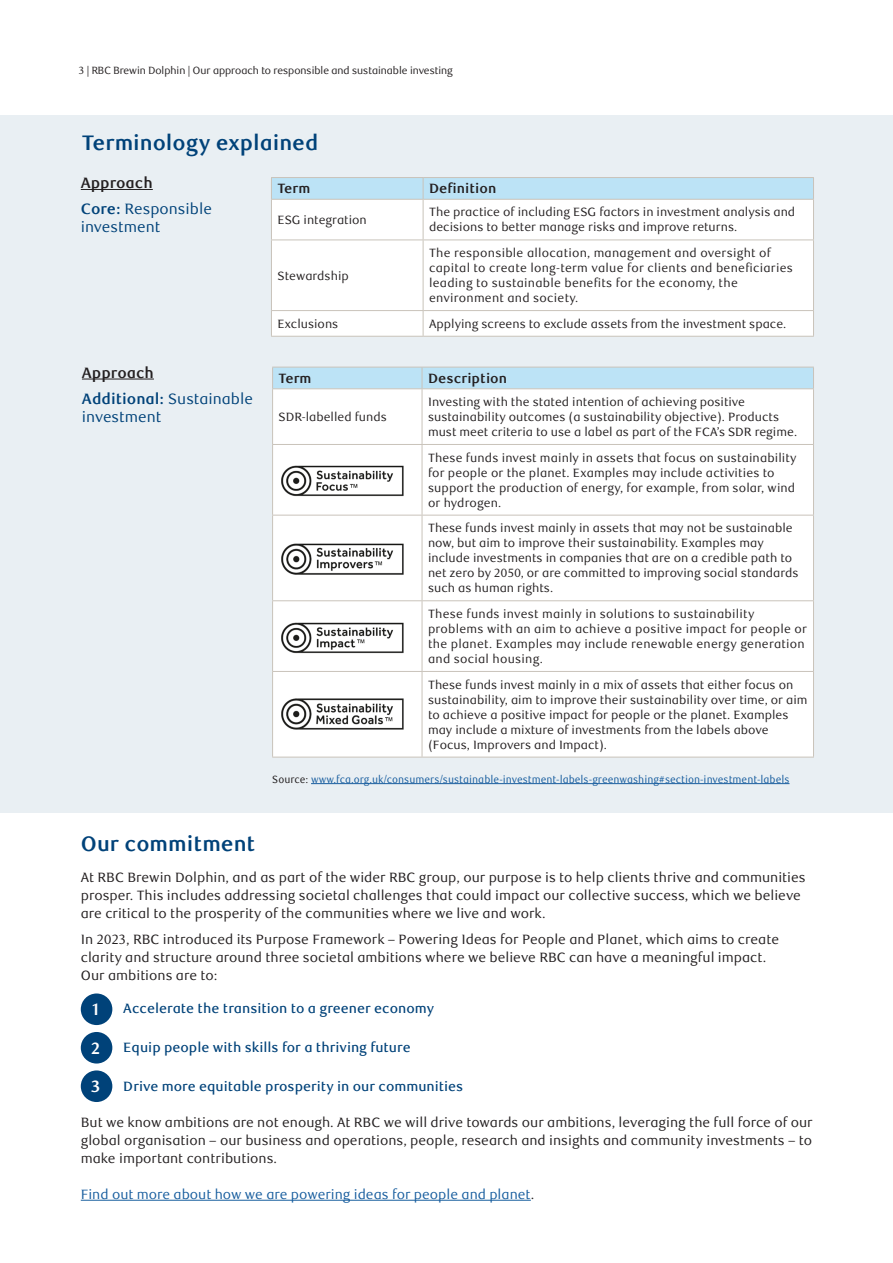
<style>
.page{position:relative;width:893px;height:1263px;background:#fff}
.page>*{position:absolute;margin:0;border:0;box-sizing:border-box;transform-origin:0 0}
.Brochure_Subtitle_Level_1{font:700 21px "RBC Text";color:#004279}
.Brochure_Subtitle_Level_2{font:700 16.5px "RBC Text Tabular";color:#fff}
.Brochure_Body_Copy{font:15px/18px "RBC Text";color:#004279}
.Brochure_Body_Copy-2{font:700 15px "RBC Text";color:#231f20}
.Brochure_Body_Copy-3{font:13.5px/18px "RBC Text";color:#231f20}
.Brochure_Bullet_Level_1{font:500 13.5px "RBC Text";color:#004279}
.Brochure_Body_Copy-4{font:13.5px "RBC Text";color:#175d9e}
.Table_Title{font:700 13.5px "RBC Text";color:#231f20}
.Table_Cell_Text{font:12px/15px "RBC Text";color:#231f20}
.Table_Cell_Text-2{font:12px/15px "RBC Text";letter-spacing:.02em;color:#231f20}
.Brochure_legal_text{font:10.5px "RBC Text Cond";color:#175d9e}
.t1{font:10.5px "RBC Display";color:#231f20}
.s1{font-weight:700}
.s2{color:#231f20}
</style>
<div class="page">
<div style="left:0;top:115px;width:893px;height:697px;background:#e9eff3"></div>
<div style="left:272px;top:200px;width:541px;height:136px;background:#fff"></div>
<hr style="left:271px;top:200px;width:1px;height:40px;background:#c9c3ba">
<hr style="left:423px;top:200px;width:1px;height:40px;background:#c9c3ba">
<hr style="left:813px;top:200px;width:1px;height:40px;background:#c9c3ba">
<hr style="left:271px;top:240px;width:152px;height:1px;background:#c9c3ba">
<hr style="left:271px;top:240px;width:1px;height:70px;background:#c9c3ba">
<hr style="left:423px;top:240px;width:391px;height:1px;background:#c9c3ba">
<hr style="left:423px;top:240px;width:1px;height:70px;background:#c9c3ba">
<hr style="left:813px;top:240px;width:1px;height:70px;background:#c9c3ba">
<hr style="left:271px;top:310px;width:152px;height:1px;background:#c9c3ba">
<svg style="left:271px;top:311px;width:1px;height:25px"></svg>
<hr style="left:423px;top:310px;width:391px;height:1px;background:#c9c3ba">
<svg style="left:423px;top:311px;width:1px;height:25px"></svg>
<svg style="left:813px;top:311px;width:1px;height:25px"></svg>
<hr style="left:271px;top:336px;width:152px;height:1px;background:#c9c3ba">
<hr style="left:423px;top:336px;width:391px;height:1px;background:#c9c3ba">
<hr style="left:271px;top:177px;width:152px;height:1px;background:#c9c3ba">
<hr style="left:423px;top:177px;width:391px;height:1px;background:#c9c3ba">
<div style="left:271px;top:178px;width:543px;height:21px;background:#bce3f6"></div>
<hr style="left:271px;top:199px;width:152px;height:1px;background:#c9c3ba">
<hr style="left:423px;top:199px;width:391px;height:1px;background:#c9c3ba">
<hr style="left:81px;top:189px;width:72px;height:1px;background:#231f20">
<div style="left:273px;top:389px;width:540px;height:368px;background:#fff"></div>
<hr style="left:272px;top:389px;width:1px;height:55px;background:#c9c3ba">
<hr style="left:422px;top:389px;width:1px;height:55px;background:#c9c3ba">
<hr style="left:813px;top:389px;width:1px;height:55px;background:#c9c3ba">
<hr style="left:272px;top:444px;width:150px;height:1px;background:#c9c3ba">
<hr style="left:272px;top:445px;width:1px;height:70px;background:#c9c3ba">
<hr style="left:422px;top:444px;width:392px;height:1px;background:#c9c3ba">
<hr style="left:422px;top:445px;width:1px;height:70px;background:#c9c3ba">
<hr style="left:813px;top:445px;width:1px;height:70px;background:#c9c3ba">
<hr style="left:272px;top:515px;width:150px;height:1px;background:#c9c3ba">
<hr style="left:272px;top:515px;width:1px;height:85px;background:#c9c3ba">
<hr style="left:422px;top:515px;width:392px;height:1px;background:#c9c3ba">
<hr style="left:422px;top:515px;width:1px;height:85px;background:#c9c3ba">
<hr style="left:813px;top:515px;width:1px;height:85px;background:#c9c3ba">
<hr style="left:272px;top:600px;width:150px;height:1px;background:#c9c3ba">
<hr style="left:272px;top:601px;width:1px;height:70px;background:#c9c3ba">
<hr style="left:422px;top:600px;width:392px;height:1px;background:#c9c3ba">
<hr style="left:422px;top:601px;width:1px;height:70px;background:#c9c3ba">
<hr style="left:813px;top:601px;width:1px;height:70px;background:#c9c3ba">
<hr style="left:272px;top:671px;width:150px;height:1px;background:#c9c3ba">
<hr style="left:272px;top:672px;width:1px;height:85px;background:#c9c3ba">
<hr style="left:422px;top:671px;width:392px;height:1px;background:#c9c3ba">
<hr style="left:422px;top:672px;width:1px;height:85px;background:#c9c3ba">
<hr style="left:813px;top:672px;width:1px;height:85px;background:#c9c3ba">
<hr style="left:272px;top:757px;width:150px;height:1px;background:#c9c3ba">
<hr style="left:422px;top:757px;width:392px;height:1px;background:#c9c3ba">
<div style="left:272px;top:367px;width:542px;height:21px;background:#bce3f6"></div>
<hr style="left:272px;top:388px;width:150px;height:1px;background:#c9c3ba">
<hr style="left:422px;top:388px;width:392px;height:1px;background:#c9c3ba">
<hr style="left:82px;top:379px;width:72px;height:1px;background:#231f20">
<img style="left:281px;top:463px;width:124px;height:35px">
<img style="left:281px;top:620px;width:124px;height:35px">
<img style="left:281px;top:542px;width:124px;height:34px">
<img style="left:281px;top:696px;width:124px;height:35px">
<hr style="left:81px;top:1200px;width:450px;height:1px;background:#175d9e">
<hr style="left:311px;top:783px;width:478px;height:1px;background:#175d9e">
<div style="left:81px;top:993px;width:31px;height:32px;background:#004279;border-radius:50%"></div>
<div style="left:81px;top:1032px;width:31px;height:31px;background:#004279;border-radius:50%"></div>
<div style="left:81px;top:1070px;width:31px;height:32px;background:#004279;border-radius:50%"></div>
<p class="t1" style="left:79px;top:64px;width:375px">3 | RBC Brewin Dolphin | Our approach to responsible and sustainable investing</p>
<p class="Brochure_Subtitle_Level_1" style="left:82px;top:130px;width:238px">Terminology explained</p>
<p class="Table_Title" style="left:277px;top:181px;width:34px">Term</p>
<p class="Table_Title" style="left:429px;top:181px;width:69px">Definition</p>
<p class="Table_Cell_Text" style="left:277px;top:213px;width:91px">ESG integration</p>
<p class="Table_Cell_Text" style="left:429px;top:205px;width:368px">The practice of including ESG factors in investment analysis and decisions to better manage risks and improve returns.</p>
<p class="Table_Cell_Text" style="left:277px;top:268px;width:73px">Stewardship</p>
<p class="Brochure_Body_Copy-2" style="left:81px;top:174px;width:74px">Approach</p>
<p class="Brochure_Body_Copy" style="left:81px;top:201px;width:133px"><span class="s1">Core:</span> Responsible investment</p>
<p class="Table_Cell_Text-2" style="left:429px;top:246px;width:365px">The responsible allocation, management and oversight of capital to create long-term value for clients and beneficiaries leading to sustainable benefits for the economy, the environment and society.</p>
<p class="Brochure_Body_Copy-2" style="left:82px;top:363px;width:74px">Approach</p>
<p class="Brochure_Body_Copy" style="left:82px;top:390px;width:173px"><span class="s1">Additional:</span> Sustainable investment</p>
<p class="Table_Cell_Text" style="left:277px;top:316px;width:62px">Exclusions</p>
<p class="Table_Cell_Text" style="left:429px;top:316px;width:359px">Applying screens to exclude assets from the investment space.</p>
<p class="Table_Title" style="left:279px;top:370px;width:34px">Term</p>
<p class="Table_Title" style="left:428px;top:370px;width:80px">Description</p>
<p class="Table_Cell_Text" style="left:279px;top:410px;width:110px">SDR-labelled funds</p>
<p class="Table_Cell_Text" style="left:428px;top:395px;width:371px">Investing with the stated intention of achieving positive sustainability outcomes (a sustainability objective). Products must meet criteria to use a label as part of the FCA’s SDR regime.</p>
<p class="Table_Cell_Text" style="left:428px;top:450px;width:370px">These funds invest mainly in assets that focus on sustainability for people or the planet. Examples may include activities to support the production of energy, for example, from solar, wind or hydrogen.</p>
<p class="Table_Cell_Text" style="left:428px;top:521px;width:372px">These funds invest mainly in assets that may not be sustainable now, but aim to improve their sustainability. Examples may include investments in companies that are on a credible path to net zero by 2050, or are committed to improving social standards such as human rights.</p>
<p class="Table_Cell_Text-2" style="left:428px;top:606px;width:380px">These funds invest mainly in solutions to sustainability problems with an aim to achieve a positive impact for people or the planet. Examples may include renewable energy generation and social housing.</p>
<p class="Table_Cell_Text" style="left:428px;top:677px;width:381px">These funds invest mainly in a mix of assets that either focus on sustainability, aim to improve their sustainability over time, or aim to achieve a positive impact for people or the planet. Examples may include a mixture of investments from the labels above (Focus, Improvers and Impact).</p>
<p class="Brochure_legal_text" style="left:272px;top:773px;width:519px"><span class="s2">Source:</span> www.fca.org.uk/consumers/sustainable-investment-labels-greenwashing#section-investment-labels</p>
<p class="Brochure_Subtitle_Level_1" style="left:81px;top:831px;width:176px">Our commitment</p>
<p class="Brochure_Body_Copy-3" style="left:81px;top:868px;width:726px">At RBC Brewin Dolphin, and as part of the wider RBC group, our purpose is to help clients thrive and communities prosper. This includes addressing societal challenges that could impact our collective success, which we believe are critical to the prosperity of the communities where we live and work.</p>
<p class="Brochure_Body_Copy-3" style="left:81px;top:931px;width:700px">In 2023, RBC introduced its Purpose Framework – Powering Ideas for People and Planet, which aims to create clarity and structure around three societal ambitions where we believe RBC can have a meaningful impact.<br>Our ambitions are to:</p>
<p class="Brochure_Bullet_Level_1" style="left:123px;top:1000px;width:312px">Accelerate the transition to a greener economy</p>
<p class="Brochure_Bullet_Level_1" style="left:123px;top:1039px;width:289px">Equip people with skills for a thriving future</p>
<p class="Brochure_Bullet_Level_1" style="left:123px;top:1079px;width:341px">Drive more equitable prosperity in our communities</p>
<p class="Brochure_Body_Copy-3" style="left:81px;top:1113px;width:733px;text-align:justify">But we know ambitions are not enough. At RBC we will drive towards our ambitions, leveraging the full force of our global organisation – our business and operations, people, research and insights and community investments – to make important contributions.</p>
<p class="Brochure_Body_Copy-4" style="left:81px;top:1186px;width:455px">Find out more about how we are powering ideas for people and planet<span class="s2">.</span></p>
<p class="Brochure_Subtitle_Level_2" style="left:90px;top:1000px;width:12px">1</p>
<p class="Brochure_Subtitle_Level_2" style="left:90px;top:1038px;width:12px">2</p>
<p class="Brochure_Subtitle_Level_2" style="left:90px;top:1077px;width:12px">3</p>
</div>
